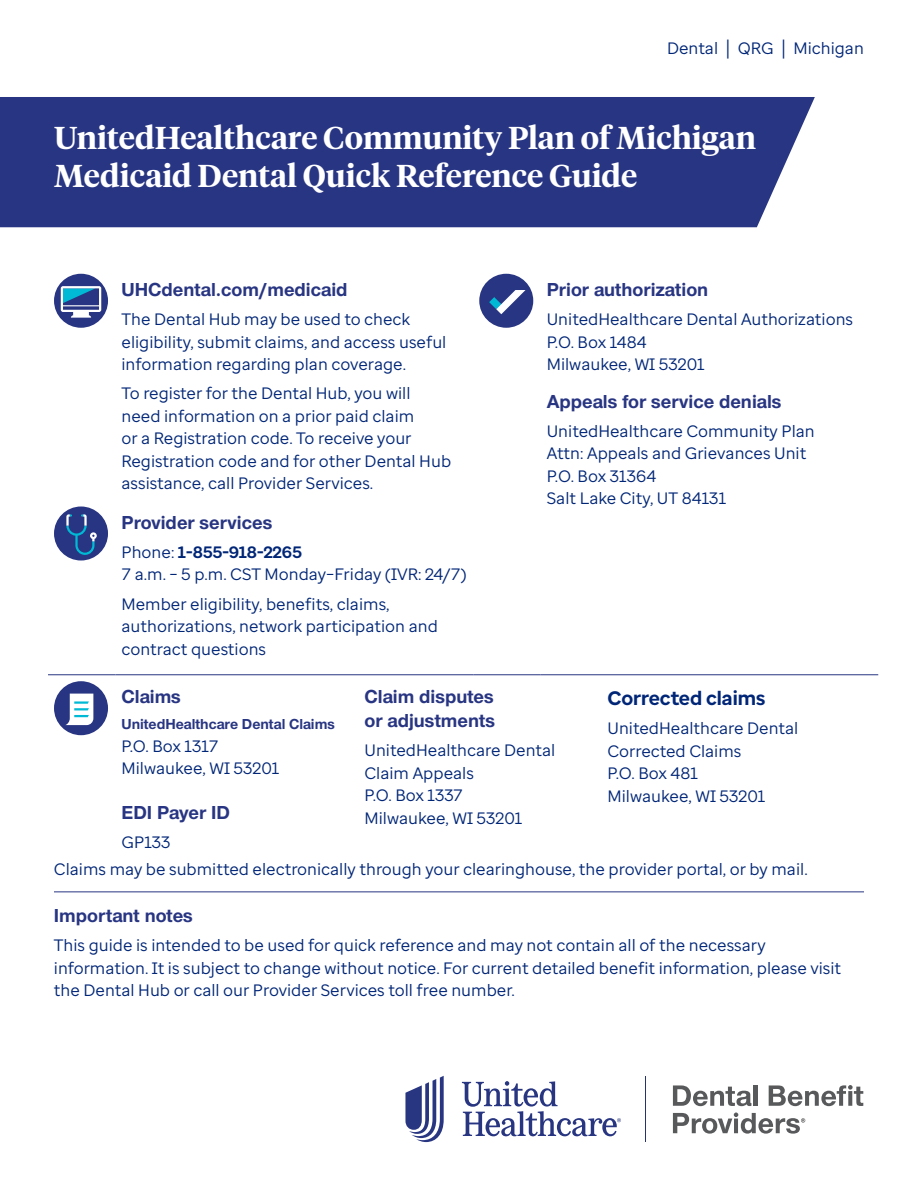
<style>
.page{position:relative;width:918px;height:1188px;background:#fff}
.page>*{position:absolute;margin:0;border:0;box-sizing:border-box;transform-origin:0 0}
.H3{font:600 31.5px/37.8px "UHC Serif Headline";color:#fff}
.H5-Sans{font:700 19.5px/24px "UHC Sans";color:#283582}
.Body-Enterprise_11_15{font:700 19.5px "Enterprise Sans";color:#002677}
.Body-Enterprise_11_15-2{font:16.5px/22.5px "Enterprise Sans";color:#002677}
.H6-Sans{font:700 15px "UHC Sans";color:#283582}
.s1{font-size:20.7px}
.s2{font-weight:700}
</style>
<div class="page">
<div style="left:0;top:97px;width:815px;height:130px;background:#283582"></div>
<svg style="left:673px;top:1085px;width:78px;height:21px"></svg>
<hr style="left:753px;top:1085px;width:4px;height:21px;background:#58595b">
<svg style="left:769px;top:1085px;width:94px;height:21px"></svg>
<svg style="left:673px;top:1113px;width:132px;height:21px"></svg>
<hr style="left:645px;top:1076px;width:1px;height:66px;background:#263371">
<svg style="left:405px;top:1076px;width:39px;height:66px"></svg>
<svg style="left:462px;top:1081px;width:159px;height:55px"></svg>
<hr style="left:48px;top:674px;width:68px;height:1px;background:#283582">
<hr style="left:116px;top:674px;width:357px;height:1px;background:#283582">
<hr style="left:473px;top:674px;width:68px;height:1px;background:#283582">
<hr style="left:541px;top:674px;width:337px;height:1px;background:#283582">
<div style="left:54px;top:274px;width:54px;height:54px;background:#283582;border-radius:50%"></div>
<svg style="left:61px;top:286px;width:40px;height:32px"></svg>
<div style="left:479px;top:274px;width:54px;height:54px;background:#283582;border-radius:50%"></div>
<svg style="left:489px;top:290px;width:37px;height:24px"></svg>
<div style="left:54px;top:507px;width:54px;height:54px;background:#283582;border-radius:50%"></div>
<svg style="left:66px;top:514px;width:31px;height:41px"></svg>
<div style="left:54px;top:681px;width:54px;height:54px;background:#283582;border-radius:50%"></div>
<svg style="left:65px;top:694px;width:28px;height:31px"></svg>
<hr style="left:54px;top:891px;width:810px;height:1px;background:#283582">
<p class="Body-Enterprise_11_15-2" style="left:667px;top:37px;width:198px">Dental <span class="s1">|</span> QRG <span class="s1">|</span> Michigan</p>
<p class="H3" style="left:54px;top:118px;width:704px">UnitedHealthcare Community Plan of Michigan<br>Medicaid Dental Quick Reference Guide</p>
<p class="H5-Sans" style="left:122px;top:277px;width:228px">UHCdental.com/medicaid</p>
<p class="Body-Enterprise_11_15-2" style="left:122px;top:308px;width:326px">The Dental Hub may be used to check eligibility, submit claims, and access useful information regarding plan coverage.</p>
<p class="Body-Enterprise_11_15-2" style="left:122px;top:382px;width:331px">To register for the Dental Hub, you will need information on a prior paid claim<br>or a Registration code. To receive your Registration code and for other Dental Hub assistance, call Provider Services.</p>
<p class="H5-Sans" style="left:547px;top:277px;width:163px">Prior authorization</p>
<p class="Body-Enterprise_11_15-2" style="left:547px;top:308px;width:308px">UnitedHealthcare Dental Authorizations</p>
<p class="Body-Enterprise_11_15-2" style="left:547px;top:330px;width:159px">P.O. Box 1484<br>Milwaukee, WI 53201</p>
<p class="H5-Sans" style="left:547px;top:388px;width:236px">Appeals for service denials</p>
<p class="Body-Enterprise_11_15-2" style="left:547px;top:420px;width:270px">UnitedHealthcare Community Plan<br>Attn: Appeals and Grievances Unit</p>
<p class="Body-Enterprise_11_15-2" style="left:547px;top:465px;width:181px">P.O. Box 31364<br>Salt Lake City, UT 84131</p>
<p class="H5-Sans" style="left:122px;top:509px;width:152px">Provider services</p>
<p class="Body-Enterprise_11_15-2" style="left:122px;top:541px;width:347px">Phone: <span class="s2">1-855-918-2265<br></span>7 a.m. – 5 p.m. CST Monday–Friday (IVR: 24/7)</p>
<p class="Body-Enterprise_11_15-2" style="left:122px;top:592px;width:318px">Member eligibility, benefits, claims, authorizations, network participation and contract questions</p>
<p class="H5-Sans" style="left:122px;top:684px;width:61px">Claims</p>
<p class="H6-Sans" style="left:122px;top:714px;width:215px">UnitedHealthcare Dental Claims</p>
<p class="Body-Enterprise_11_15-2" style="left:122px;top:735px;width:159px">P.O. Box 1317<br>Milwaukee, WI 53201</p>
<p class="H5-Sans" style="left:122px;top:800px;width:110px">EDI Payer ID</p>
<p class="Body-Enterprise_11_15-2" style="left:122px;top:831px;width:51px">GP133</p>
<p class="H5-Sans" style="left:365px;top:684px;width:132px">Claim disputes or adjustments</p>
<p class="Body-Enterprise_11_15-2" style="left:365px;top:739px;width:192px">UnitedHealthcare Dental<br>Claim Appeals</p>
<p class="Body-Enterprise_11_15-2" style="left:365px;top:784px;width:159px">P.O. Box 1337<br>Milwaukee, WI 53201</p>
<p class="Body-Enterprise_11_15" style="left:608px;top:686px;width:160px">Corrected claims</p>
<p class="Body-Enterprise_11_15-2" style="left:608px;top:717px;width:192px">UnitedHealthcare Dental<br>Corrected Claims</p>
<p class="Body-Enterprise_11_15-2" style="left:608px;top:762px;width:159px">P.O. Box 481<br>Milwaukee, WI 53201</p>
<p class="Body-Enterprise_11_15-2" style="left:54px;top:858px;width:755px">Claims may be submitted electronically through your clearinghouse, the provider portal, or by mail.</p>
<p class="H5-Sans" style="left:54px;top:903px;width:141px">Important notes</p>
<p class="Body-Enterprise_11_15-2" style="left:54px;top:934px;width:789px">This guide is intended to be used for quick reference and may not contain all of the necessary information. It is subject to change without notice. For current detailed benefit information, please visit the Dental Hub or call our Provider Services toll free number.</p>
</div>
